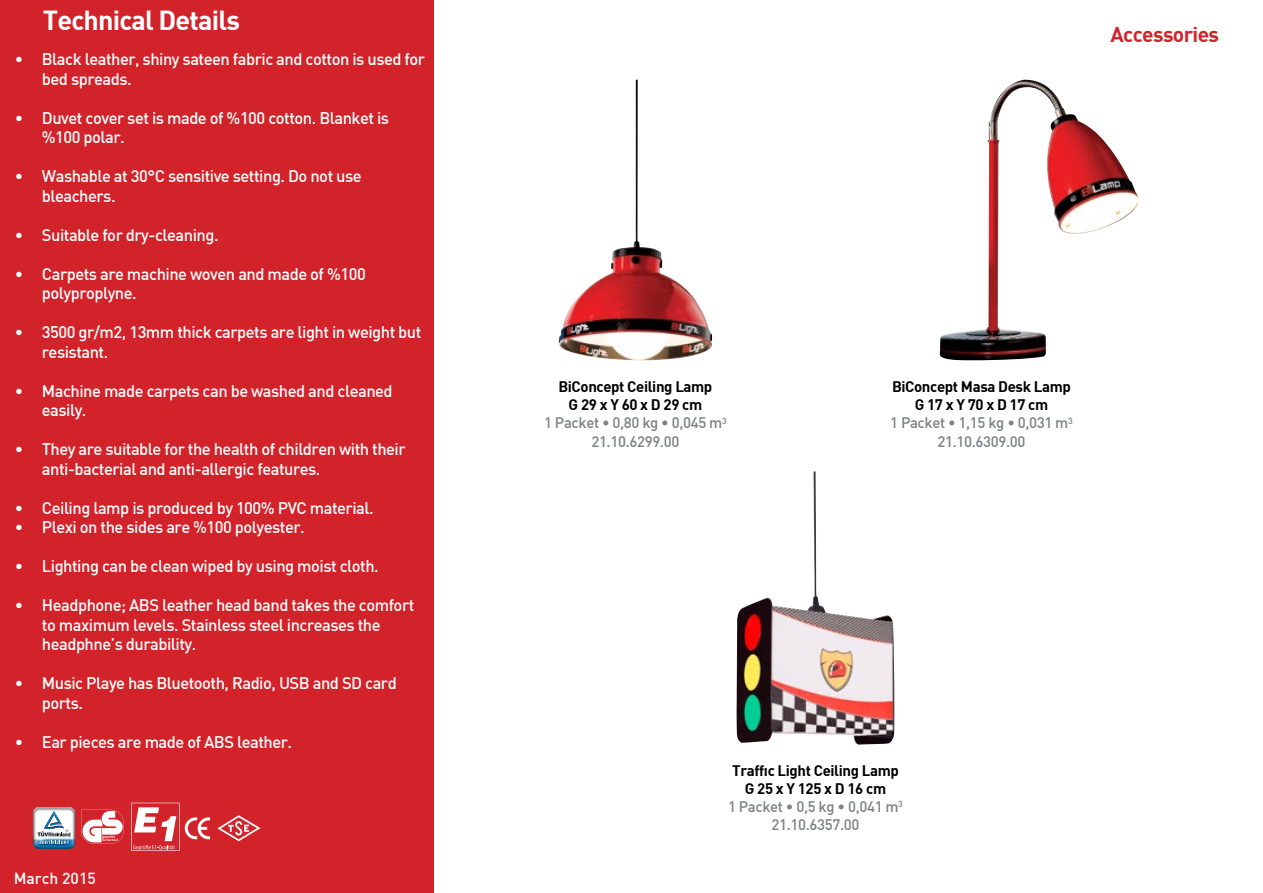
<style>
.page{position:relative;width:1263px;height:893px;background:#fff}
.page>*{position:absolute;margin:0;border:0;box-sizing:border-box;transform-origin:0 0}
.t1{font:700 27px "DI Nbek";letter-spacing:-.03em;color:#fff}
.t2{font:700 21px "DI Nbek";letter-spacing:-.03em;color:#d2232a}
.t3{font:500 16.5px/19.5px "DI Nbek";letter-spacing:-.03em;color:#fff}
.t4{font:500 15.75px "DI Nbek";color:#fff}
.t5{font:700 15px/18px "DI Nbek";letter-spacing:-.025em;color:#000;text-align:center}
.t6{font:500 15px/18px "DI Nbek";letter-spacing:-.025em;color:#7e8083;text-align:center}
.s1{font-weight:700;color:#000}
.s2{font-weight:500;color:#7e8083}
</style>
<div class="page">
<div style="left:0;top:0;width:434px;height:893px;background:#d2232a"></div>
<img style="left:737px;top:471px;width:157px;height:274px">
<img style="left:559px;top:80px;width:153px;height:280px">
<img style="left:940px;top:80px;width:198px;height:280px">
<svg style="left:33px;top:807px;width:42px;height:42px;background:#a7b9c8"></svg>
<svg style="left:217px;top:815px;width:43px;height:26px"></svg>
<svg style="left:81px;top:810px;width:43px;height:34px"></svg>
<svg style="left:131px;top:803px;width:79px;height:48px"></svg>
<h1 class="t1" style="left:43px;top:3px;width:199px">Technical Details</h1>
<p class="t3" style="left:42px;top:49px;width:385px;text-indent:-27px">• Black leather, shiny sateen fabric and cotton is used for bed spreads.</p>
<p class="t3" style="left:42px;top:108px;width:349px;text-indent:-27px">• Duvet cover set is made of %100 cotton. Blanket is %100 polar.</p>
<p class="t3" style="left:42px;top:166px;width:321px;text-indent:-27px">• Washable at 30°C sensitive setting. Do not use bleachers.</p>
<p class="t3" style="left:15px;top:225px;width:205px">• Suitable for dry-cleaning.</p>
<p class="t3" style="left:42px;top:264px;width:325px;text-indent:-27px">• Carpets are machine woven and made of %100 polyproplyne.</p>
<p class="t3" style="left:42px;top:322px;width:381px;text-indent:-27px">• 3500 gr/m2, 13mm thick carpets are light in weight but resistant.</p>
<p class="t3" style="left:42px;top:381px;width:352px;text-indent:-27px">• Machine made carpets can be washed and cleaned easily.</p>
<p class="t3" style="left:42px;top:439px;width:365px;text-indent:-27px">• They are suitable for the health of children with their anti-bacterial and anti-allergic features.</p>
<p class="t3" style="left:15px;top:498px;width:360px">• Ceiling lamp is produced by 100% PVC material.</p>
<p class="t3" style="left:15px;top:517px;width:291px">• Plexi on the sides are %100 polyester.</p>
<p class="t3" style="left:15px;top:556px;width:365px">• Lighting can be clean wiped by using moist cloth.</p>
<p class="t3" style="left:42px;top:595px;width:374px;text-indent:-27px">• Headphone; ABS leather head band takes the comfort to maximum levels. Stainless steel increases the headphne’s durability.</p>
<p class="t3" style="left:42px;top:673px;width:356px;text-indent:-27px">• Music Playe has Bluetooth, Radio, USB and SD card ports.</p>
<p class="t3" style="left:15px;top:732px;width:279px">• Ear pieces are made of ABS leather.</p>
<p class="t4" style="left:14px;top:868px;width:83px">March 2015</p>
<p class="t2" style="left:1110px;top:21px;width:110px">Accessories</p>
<p class="t6" style="left:544px;top:378px;width:184px"><span class="s1">BiConcept Ceiling Lamp<br>G 29 x Y 60 x D 29 cm<br></span>1 Packet • 0,80 kg • 0,045 m<sup>3<br></sup>21.10.6299.00</p>
<p class="t5" style="left:890px;top:377px;width:184px">BiConcept Masa Desk Lamp<br>G 17 x Y 70 x D 17 cm<br><span class="s2">1 Packet • 1,15 kg • 0,031 m</span><sup>3<br></sup><span class="s2">21.10.6309.00</span></p>
<p class="t5" style="left:728px;top:761px;width:176px">Traffıc Light Ceiling Lamp<br>G 25 x Y 125 x D 16 cm<br><span class="s2">1 Packet • 0,5 kg • 0,041 m</span><sup>3<br></sup><span class="s2">21.10.6357.00</span></p>
</div>
